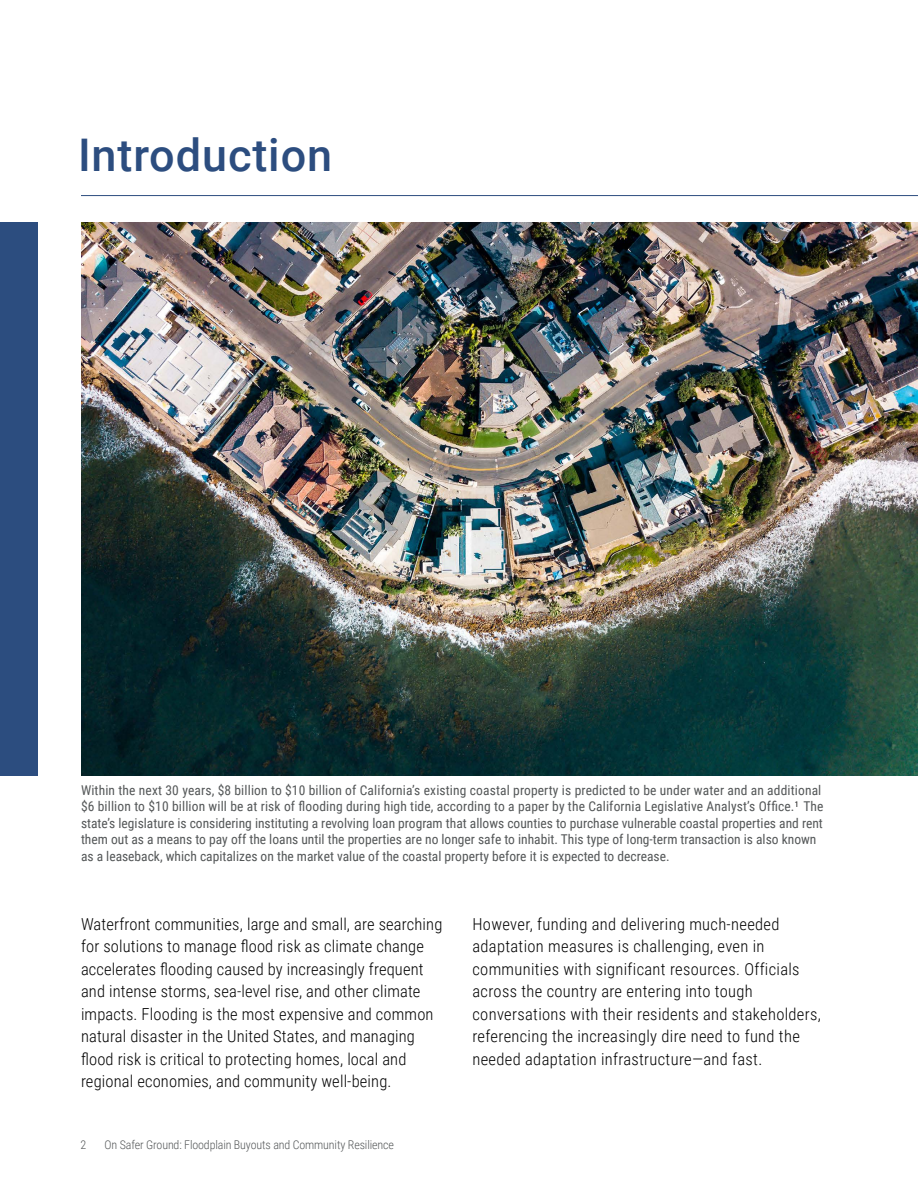
<style>
.page{position:relative;width:918px;height:1188px;background:#fff}
.page>*{position:absolute;margin:0;border:0;box-sizing:border-box;transform-origin:0 0}
.t1{font:500 45px "Roboto";letter-spacing:.02em;color:#2c4d7f}
.t2{font:300 16.5px/22.5px "Roboto Condensed";letter-spacing:.01em;color:#000}
.t3{font:13.5px/16.5px "Roboto Condensed";color:#545758}
.t4{font:300 12px "Roboto Condensed";letter-spacing:-.01em;color:#545758}
</style>
<div class="page">
<img style="left:81px;top:222px;width:837px;height:554px">
<hr style="left:81px;top:195px;width:837px;height:1px;background:#2c4d7f">
<div style="left:0;top:222px;width:38px;height:554px;background:#2c4d7f"></div>
<h1 class="t1" style="left:78px;top:123px;width:256px">Introduction</h1>
<p class="t3" style="left:81px;top:781px;width:744px">Within the next 30 years, $8 billion to $10 billion of California’s existing coastal property is predicted to be under water and an additional $6 billion to $10 billion will be at risk of flooding during high tide, according to a paper by the California Legislative Analyst’s Office.<sup>1</sup> The state’s legislature is considering instituting a revolving loan program that allows counties to purchase vulnerable coastal properties and rent them out as a means to pay off the loans until the properties are no longer safe to inhabit. This type of long-term transaction is also known as a leaseback, which capitalizes on the market value of the coastal property before it is expected to decrease.</p>
<p class="t2" style="left:81px;top:912px;width:363px">Waterfront communities, large and small, are searching for solutions to manage flood risk as climate change accelerates flooding caused by increasingly frequent and intense storms, sea-level rise, and other climate impacts. Flooding is the most expensive and common natural disaster in the United States, and managing flood risk is critical to protecting homes, local and regional economies, and community well-being.</p>
<p class="t2" style="left:472px;top:912px;width:350px">However, funding and delivering much-needed adaptation measures is challenging, even in communities with significant resources. Officials across the country are entering into tough conversations with their residents and stakeholders, referencing the increasingly dire need to fund the needed adaptation infrastructure—and fast.</p>
<p class="t4" style="left:80px;top:1136px;width:7px">2</p>
<p class="t4" style="left:105px;top:1136px;width:291px">On Safer Ground: Floodplain Buyouts and Community Resilience</p>
</div>
